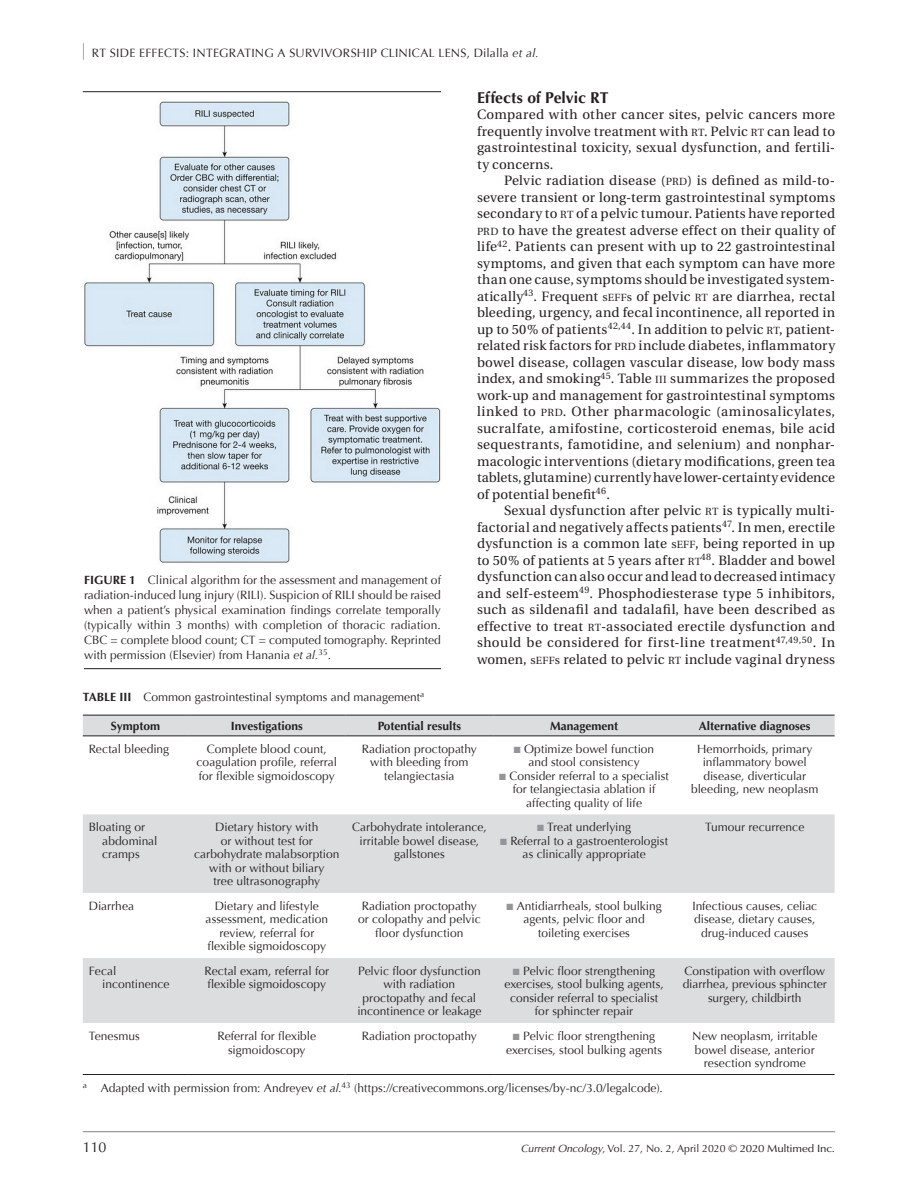
<style>
.page{position:relative;width:918px;height:1188px;background:#fff}
.page>*{position:absolute;margin:0;border:0;box-sizing:border-box;transform-origin:0 0}
.Subhead2{font:700 15.75px "Optima";color:#231f20}
.t1{font:14.25px "Optima";color:#231f20}
.BodyText{font:13.5px/16.5px "Utopia";letter-spacing:.01em;color:#231f20;text-align:justify}
.BodyText_NoIndent{font:13.5px/16.5px "Utopia";letter-spacing:.02em;color:#231f20;text-align:justify}
.TableTextCentre{font:12px/13.5px "Optima";color:#231f20;text-align:center}
.FigCap{font:12px/15px "Optima";color:#231f20;text-align:justify}
.TableFN{font:12px "Optima";letter-spacing:.005em;color:#231f20}
.TableTextLeft{font:12px/13.5px "Optima";color:#231f20}
.TableColumnHeads{font:700 12px "Optima";color:#231f20}
.FigCap-2{font:12px "Optima";letter-spacing:.02em;color:#231f20}
.TableTitle{font:12px "Optima";color:#231f20}
.t2{font:10.5px "Optima";letter-spacing:-.005em;color:#231f20}
.s1{font-style:italic}
.s2{font-size:10.35px}
.s3{font-size:12px}
.s4{font-weight:700}
.s5{color:#939598}
</style>
<div class="page">
<hr style="left:83px;top:1131px;width:752px;height:1px;background:#231f20">
<svg style="left:83px;top:43px;width:1px;height:17px"></svg>
<hr style="left:84px;top:668px;width:357px;height:1px;background:#231f20">
<img style="left:84px;top:101px;width:357px;height:462px">
<hr style="left:83px;top:91px;width:358px;height:1px;background:#231f20">
<svg style="left:83px;top:716px;width:752px;height:307px;fill:#dcdddf"></svg>
<hr style="left:83px;top:715px;width:105px;height:1px;background:#231f20">
<hr style="left:188px;top:715px;width:158px;height:1px;background:#231f20">
<hr style="left:346px;top:715px;width:147px;height:1px;background:#231f20">
<hr style="left:493px;top:715px;width:182px;height:1px;background:#231f20">
<hr style="left:675px;top:715px;width:160px;height:1px;background:#231f20">
<hr style="left:83px;top:736px;width:105px;height:1px;background:#231f20">
<hr style="left:188px;top:736px;width:158px;height:1px;background:#231f20">
<hr style="left:346px;top:736px;width:147px;height:1px;background:#231f20">
<hr style="left:493px;top:736px;width:182px;height:1px;background:#231f20">
<hr style="left:675px;top:736px;width:160px;height:1px;background:#231f20">
<hr style="left:83px;top:1074px;width:105px;height:1px;background:#231f20">
<hr style="left:188px;top:1074px;width:158px;height:1px;background:#231f20">
<hr style="left:346px;top:1074px;width:147px;height:1px;background:#231f20">
<hr style="left:493px;top:1074px;width:182px;height:1px;background:#231f20">
<hr style="left:675px;top:1074px;width:160px;height:1px;background:#231f20">
<p class="FigCap-2" style="left:92px;top:46px;width:448px">RT SIDE EFFECTS: INTEGRATING A SURVIVORSHIP CLINICAL LENS, Dilalla <span class="s1">et al.</span></p>
<p class="Subhead2" style="left:477px;top:88px;width:133px">Effects of Pelvic RT</p>
<p class="BodyText_NoIndent" style="left:477px;top:107px;width:360px">Compared with other cancer sites, pelvic cancers more frequently involve treatment with <span class="s2">RT</span>. Pelvic <span class="s2">RT</span> can lead to gastrointestinal toxicity, sexual dysfunction, and fertili&shy;ty concerns.</p>
<p class="BodyText" style="left:477px;top:173px;width:360px;text-indent:27px">Pelvic radiation disease (<span class="s2">PRD</span>) is defined as mild-to&shy;severe transient or long-term gastrointestinal symptoms secondary to <span class="s2">RT</span> of a pelvic tumour. Patients have reported <span class="s2">PRD</span> to have the greatest adverse effect on their quality of life<sup>42</sup>. Patients can present with up to 22 gastrointestinal symptoms, and given that each symptom can have more than one cause, symptoms should be investigated system&shy;atically<sup>43</sup>. Frequent <span class="s3">s</span><span class="s2">EFF</span><span class="s3">s</span> of pelvic <span class="s2">RT</span> are diarrhea, rectal bleeding, urgency, and fecal incontinence, all reported in up to 50% of patients<sup>42,44</sup>. In addition to pelvic <span class="s2">RT</span>, patient&shy;related risk factors for <span class="s2">PRD</span> include diabetes, inflammatory bowel disease, collagen vascular disease, low body mass index, and smoking<sup>45</sup>. Table <span class="s2">III</span> summarizes the proposed work-up and management for gastrointestinal symptoms linked to <span class="s2">PRD</span>. Other pharmacologic (aminosalicylates, sucralfate, amifostine, corticosteroid enemas, bile acid sequestrants, famotidine, and selenium) and nonphar&shy;macologic interventions (dietary modifications, green tea tablets, glutamine) currently have lower-certainty evidence of potential benefit<sup>46</sup>.</p>
<p class="BodyText" style="left:477px;top:503px;width:360px;text-indent:27px">Sexual dysfunction after pelvic <span class="s2">RT</span> is typically multi&shy;factorial and negatively affects patients<sup>47</sup>. In men, erectile dysfunction is a common late <span class="s3">s</span><span class="s2">EFF</span>, being reported in up to 50% of patients at 5 years after <span class="s2">RT</span><sup>48</sup>. Bladder and bowel dysfunction can also occur and lead to decreased intimacy and self-esteem<sup>49</sup>. Phosphodiesterase type 5 inhibitors, such as sildenafil and tadalafil, have been described as effective to treat <span class="s2">RT</span>-associated erectile dysfunction and should be considered for first-line treatment<sup>47,49,50</sup>. In women, <span class="s3">s</span><span class="s2">EFF</span><span class="s3">s</span> related to pelvic <span class="s2">RT</span> include vaginal dryness</p>
<p class="FigCap" style="left:84px;top:573px;width:358px"><span class="s4">FIGURE 1</span> Clinical algorithm for the assessment and management of radiation-induced lung injury (RILI). Suspicion of RILI should be raised when a patient’s physical examination findings correlate temporally (typically within 3 months) with completion of thoracic radiation.<br>CBC = complete blood count; CT = computed tomography. Reprinted with permission (Elsevier) from Hanania <span class="s1">et al.</span><sup>35</sup>.</p>
<p class="TableTitle" style="left:83px;top:690px;width:343px"><span class="s4">TABLE III</span> Common gastrointestinal symptoms and management<sup>a</sup></p>
<p class="TableColumnHeads" style="left:111px;top:719px;width:51px">Symptom</p>
<p class="TableColumnHeads" style="left:231px;top:719px;width:73px">Investigations</p>
<p class="TableColumnHeads" style="left:378px;top:719px;width:85px">Potential results</p>
<p class="TableColumnHeads" style="left:550px;top:719px;width:70px">Management</p>
<p class="TableColumnHeads" style="left:699px;top:719px;width:113px">Alternative diagnoses</p>
<p class="TableTextLeft" style="left:89px;top:742px;width:82px">Rectal bleeding</p>
<p class="TableTextCentre" style="left:197px;top:742px;width:142px">Complete blood count, coagulation profile, referral for flexible sigmoidoscopy</p>
<p class="TableTextCentre" style="left:362px;top:742px;width:117px">Radiation proctopathy with bleeding from telangiectasia</p>
<p class="TableTextCentre" style="left:514px;top:742px;width:142px"><span class="s5">■</span> Optimize bowel function and stool consistency</p>
<p class="TableTextCentre" style="left:691px;top:742px;width:129px">Hemorrhoids, primary inflammatory bowel disease, diverticular bleeding, new neoplasm</p>
<p class="TableTextCentre" style="left:499px;top:769px;width:171px"><span class="s5">■</span> Consider referral to a specialist for telangiectasia ablation if affecting quality of life</p>
<p class="TableTextLeft" style="left:102px;top:821px;width:57px;text-indent:-13px">Bloating or abdominal cramps</p>
<p class="TableTextCentre" style="left:194px;top:821px;width:147px">Dietary history with<br>or without test for carbohydrate malabsorption with or without biliary<br>tree ultrasonography</p>
<p class="TableTextCentre" style="left:352px;top:821px;width:136px">Carbohydrate intolerance, irritable bowel disease, gallstones</p>
<p class="TableTextCentre" style="left:537px;top:821px;width:95px"><span class="s5">■</span> Treat underlying</p>
<p class="TableTextCentre" style="left:500px;top:834px;width:169px"><span class="s5">■</span> Referral to a gastroenterologist as clinically appropriate</p>
<p class="TableTextCentre" style="left:705px;top:821px;width:101px">Tumour recurrence</p>
<p class="TableTextLeft" style="left:89px;top:899px;width:47px">Diarrhea</p>
<p class="TableTextCentre" style="left:206px;top:899px;width:124px">Dietary and lifestyle assessment, medication review, referral for flexible sigmoidoscopy</p>
<p class="TableTextCentre" style="left:358px;top:899px;width:124px">Radiation proctopathy or colopathy and pelvic floor dysfunction</p>
<p class="TableTextCentre" style="left:507px;top:899px;width:157px"><span class="s5">■</span> Antidiarrheals, stool bulking agents, pelvic floor and toileting exercises</p>
<p class="TableTextCentre" style="left:692px;top:899px;width:126px">Infectious causes, celiac disease, dietary causes, drug-induced causes</p>
<p class="TableTextLeft" style="left:102px;top:964px;width:69px;text-indent:-13px">Fecal incontinence</p>
<p class="TableTextCentre" style="left:205px;top:964px;width:126px;text-align:left">Rectal exam, referral for flexible sigmoidoscopy</p>
<p class="TableTextCentre" style="left:357px;top:964px;width:126px">Pelvic floor dysfunction with radiation proctopathy and fecal incontinence or leakage</p>
<p class="TableTextCentre" style="left:504px;top:964px;width:161px"><span class="s5">■</span> Pelvic floor strengthening exercises, stool bulking agents, consider referral to specialist for sphincter repair</p>
<p class="TableTextCentre" style="left:683px;top:964px;width:146px">Constipation with overflow diarrhea, previous sphincter surgery, childbirth</p>
<p class="TableTextLeft" style="left:89px;top:1029px;width:52px">Tenesmus</p>
<p class="TableTextCentre" style="left:218px;top:1029px;width:100px">Referral for flexible sigmoidoscopy</p>
<p class="TableTextCentre" style="left:362px;top:1029px;width:117px">Radiation proctopathy</p>
<p class="TableTextCentre" style="left:506px;top:1029px;width:158px"><span class="s5">■</span> Pelvic floor strengthening exercises, stool bulking agents</p>
<p class="TableTextCentre" style="left:692px;top:1029px;width:127px">New neoplasm, irritable bowel disease, anterior resection syndrome</p>
<p class="TableFN" style="left:83px;top:1081px;width:581px"><sup>a</sup> Adapted with permission from: Andreyev <span class="s1">et al.</span><sup>43</sup> (https://creativecommons.org/licenses/by-nc/3.0/legalcode).</p>
<p class="t1" style="left:83px;top:1139px;width:25px">110</p>
<p class="t2" style="left:521px;top:1142px;width:316px"><span class="s1">Current Oncology</span>, Vol. 27, No. 2, April 2020 © 2020 Multimed Inc.</p>
</div>
